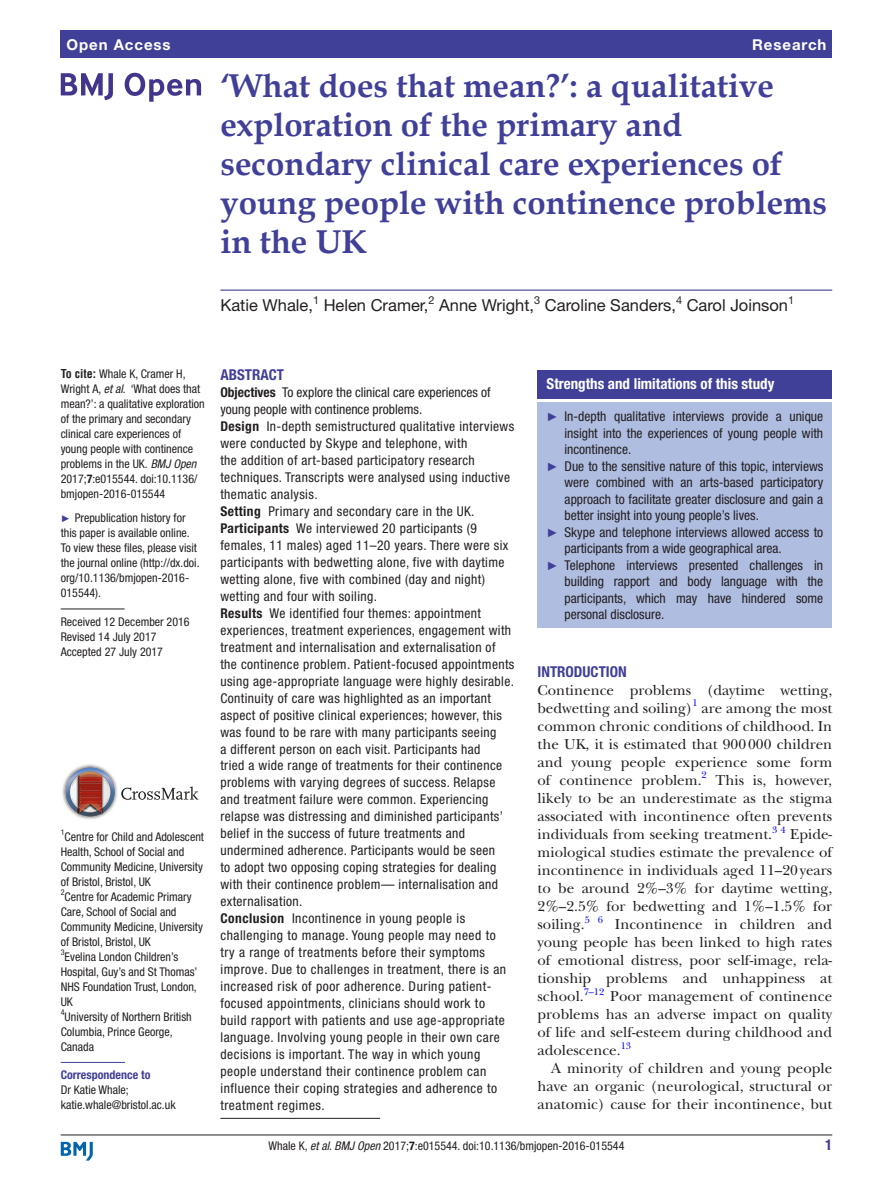
<style>
.page{position:relative;width:893px;height:1191px;background:#fff}
.page>*{position:absolute;margin:0;border:0;box-sizing:border-box;transform-origin:0 0}
.t1{font:700 33px/39px "Book Antiqua";color:#414099}
.t2{font:16.5px "Helvetica Neue LT Std";color:#231f20}
.t3{font:15px/18px "New Baskerville";color:#231f20;text-align:justify}
.t4{font:700 condensed 15px "Helvetica Neue LT Std";color:#fff}
.t5{font:700 condensed 15px "Helvetica Neue LT Std";color:#414099}
.t6{font:700 15px "Helvetica Neue LT Std";letter-spacing:.065em;color:#fff}
.t7{font:condensed 13.5px/17px "Helvetica Neue LT Std";letter-spacing:.03em;color:#231f20}
.t8{font:condensed 13.5px "Helvetica Neue LT Std";color:#231f20}
.t9{font:condensed 12px/15px "Helvetica Neue LT Std";color:#231f20}
.t10{font:700 condensed 12px "Helvetica Neue LT Std";color:#414099}
.t11{font:10.95px "Helvetica Neue LT Std";color:#231f20}
.t12{font:9.9px "New Baskerville";color:#00f}
.t13{font:condensed 7.95px "Helvetica Neue LT Std";color:#231f20}
.s1{font-family:"Helvetica LT Std";font-weight:700}
.s2{font-style:italic}
.s3{font-weight:700}
.s4{font-family:"Arial";font-stretch:normal;font-size:9.75px;color:#414099}
.s5{font-family:"Arial";font-stretch:normal;font-size:12px;color:#414099}
</style>
<div class="page">
<hr style="left:61px;top:1134px;width:771px;height:1px;background:#231f20">
<svg style="left:61px;top:1141px;width:32px;height:19px"></svg>
<div style="left:61px;top:31px;width:771px;height:27px;background:#414099"></div>
<hr style="left:220px;top:1118px;width:160px;height:1px;background:#231f20">
<hr style="left:220px;top:289px;width:612px;height:2px;background:#414099">
<hr style="left:61px;top:608px;width:64px;height:1px;background:#231f20">
<hr style="left:61px;top:1062px;width:64px;height:1px;background:#414099">
<svg style="left:61px;top:73px;width:52px;height:27px"></svg>
<svg style="left:125px;top:73px;width:76px;height:29px"></svg>
<img style="left:62px;top:764px;width:55px;height:55px">
<svg style="left:66px;top:767px;width:49px;height:49px;background:#a78588"></svg>
<svg style="left:121px;top:786px;width:78px;height:13px"></svg>
<div style="left:538px;top:370px;width:294px;height:28px;background:#414099"></div>
<div style="left:538px;top:402px;width:294px;height:226px;background:#afbde1"></div>
<p class="t6" style="left:66px;top:35px;width:106px">Open Access</p>
<p class="t6" style="left:752px;top:35px;width:76px">Research</p>
<h1 class="t1" style="left:220px;top:66px;width:608px">‘What does that mean?’: a qualitative exploration of the primary and secondary clinical care experiences of young people with continence problems in the UK</h1>
<p class="t2" style="left:220px;top:296px;width:94px">Katie Whale,</p>
<p class="t11" style="left:313px;top:293px;width:8px">1</p>
<p class="t2" style="left:324px;top:296px;width:106px">Helen Cramer,</p>
<p class="t11" style="left:428px;top:293px;width:8px">2</p>
<p class="t2" style="left:439px;top:296px;width:97px">Anne Wright,</p>
<p class="t11" style="left:534px;top:293px;width:8px">3</p>
<p class="t2" style="left:545px;top:296px;width:133px">Caroline Sanders,</p>
<p class="t11" style="left:676px;top:293px;width:8px">4</p>
<p class="t2" style="left:687px;top:296px;width:103px">Carol Joinson</p>
<p class="t11" style="left:788px;top:293px;width:8px">1</p>
<p class="t9" style="left:61px;top:366px;width:146px"><span class="s1">To cite:</span> Whale K, Cramer H,<br>Wright A, <span class="s2">et al</span>. ‘What does that mean?’: a qualitative exploration of the primary and secondary clinical care experiences of young people with continence problems in the UK. <span class="s2">BMJ Open<br></span>2017;<span class="s3">7</span>:e015544. doi:10.1136/ bmjopen-2016-015544</p>
<p class="t9" style="left:61px;top:510px;width:140px"><span class="s4">►</span> Prepublication history for this paper is available online.<br>To view these files, please visit the journal online (http://dx.doi. org/10.1136/bmjopen-2016-<br>015544).</p>
<p class="t9" style="left:61px;top:614px;width:130px">Received 12 December 2016<br>Revised 14 July 2017<br>Accepted 27 July 2017</p>
<p class="t13" style="left:61px;top:828px;width:5px">1</p>
<p class="t9" style="left:61px;top:829px;width:145px;text-indent:4px">Centre for Child and Adolescent<br>Health, School of Social and<br>Community Medicine, University of Bristol, Bristol, UK</p>
<p class="t13" style="left:61px;top:888px;width:5px">2</p>
<p class="t9" style="left:61px;top:889px;width:144px;text-indent:4px">Centre for Academic Primary<br>Care, School of Social and<br>Community Medicine, University of Bristol, Bristol, UK</p>
<p class="t13" style="left:61px;top:948px;width:5px">3</p>
<p class="t9" style="left:61px;top:949px;width:138px;text-indent:4px">Evelina London Children’s<br>Hospital, Guy’s and St Thomas’<br>NHS Foundation Trust, London,<br>UK<br><sup>4</sup>University of Northern British<br>Columbia, Prince George,<br>Canada</p>
<p class="t10" style="left:61px;top:1067px;width:91px">Correspondence to</p>
<p class="t9" style="left:61px;top:1082px;width:116px">Dr Katie Whale; katie.whale@bristol.ac.uk</p>
<p class="t5" style="left:220px;top:366px;width:65px">Abstract</p>
<p class="t7" style="left:220px;top:384px;width:296px"><span class="s3">Objectives</span> To explore the clinical care experiences of young people with continence problems.<br><span class="s3">Design</span> In-depth semistructured qualitative interviews were conducted by Skype and telephone, with<br>the addition of art-based participatory research techniques. Transcripts were analysed using inductive thematic analysis.<br><span class="s3">Setting</span> Primary and secondary care in the UK.<br><span class="s3">Participants</span> We interviewed 20 participants (9 females, 11 males) aged 11–20 years. There were six participants with bedwetting alone, five with daytime wetting alone, five with combined (day and night) wetting and four with soiling.<br><span class="s3">Results</span> We identified four themes: appointment experiences, treatment experiences, engagement with treatment and internalisation and externalisation of the continence problem. Patient-focused appointments using age-appropriate language were highly desirable.<br>Continuity of care was highlighted as an important aspect of positive clinical experiences; however, this was found to be rare with many participants seeing<br>a different person on each visit. Participants had<br>tried a wide range of treatments for their continence problems with varying degrees of success. Relapse and treatment failure were common. Experiencing relapse was distressing and diminished participants’ belief in the success of future treatments and undermined adherence. Participants would be seen<br>to adopt two opposing coping strategies for dealing with their continence problem— internalisation and externalisation.<br><span class="s3">Conclusion</span> Incontinence in young people is challenging to manage. Young people may need to<br>try a range of treatments before their symptoms improve. Due to challenges in treatment, there is an increased risk of poor adherence. During patient&shy;focused appointments, clinicians should work to build rapport with patients and use age-appropriate language. Involving young people in their own care decisions is important. The way in which young people understand their continence problem can influence their coping strategies and adherence to treatment regimes.</p>
<p class="t4" style="left:547px;top:375px;width:229px">Strengths and limitations of this study</p>
<p class="t8" style="left:547px;top:408px;width:278px"><span class="s5">►</span> In-depth qualitative interviews provide a unique</p>
<p class="t8" style="left:565px;top:425px;width:260px">insight into the experiences of young people with</p>
<p class="t8" style="left:565px;top:441px;width:68px">incontinence.</p>
<p class="t8" style="left:547px;top:458px;width:278px"><span class="s5">►</span> Due to the sensitive nature of this topic, interviews</p>
<p class="t8" style="left:565px;top:474px;width:260px">were combined with an arts-based participatory</p>
<p class="t8" style="left:565px;top:491px;width:260px">approach to facilitate greater disclosure and gain a</p>
<p class="t8" style="left:565px;top:507px;width:196px">better insight into young people’s lives.</p>
<p class="t8" style="left:547px;top:524px;width:278px"><span class="s5">►</span> Skype and telephone interviews allowed access to</p>
<p class="t8" style="left:565px;top:540px;width:219px">participants from a wide geographical area.</p>
<p class="t8" style="left:547px;top:557px;width:278px"><span class="s5">►</span> Telephone interviews presented challenges in</p>
<p class="t8" style="left:565px;top:573px;width:260px">building rapport and body language with the</p>
<p class="t8" style="left:565px;top:590px;width:260px">participants, which may have hindered some</p>
<p class="t8" style="left:565px;top:606px;width:101px">personal disclosure.</p>
<p class="t5" style="left:538px;top:663px;width:91px">Introduction</p>
<p class="t3" style="left:538px;top:681px;width:296px">Continence problems (daytime wetting, bedwetting and soiling)</p>
<p class="t12" style="left:692px;top:697px;width:7px">1</p>
<p class="t3" style="left:538px;top:699px;width:296px;text-indent:164px">are among the most common chronic conditions of childhood. In the UK, it is estimated that 900000 children and young people experience some form of continence problem.</p>
<p class="t12" style="left:702px;top:769px;width:7px">2</p>
<p class="t3" style="left:538px;top:771px;width:296px;text-indent:178px">This is, however, likely to be an underestimate as the stigma associated with incontinence often prevents individuals from seeking treatment.</p>
<p class="t12" style="left:772px;top:823px;width:15px">3 4</p>
<p class="t3" style="left:538px;top:825px;width:296px;text-indent:253px">Epide&shy;miological studies estimate the prevalence of incontinence in individuals aged 11–20years to be around 2%–3% for daytime wetting, 2%–2.5% for bedwetting and 1%–1.5% for soiling.</p>
<p class="t12" style="left:585px;top:913px;width:20px">5 6</p>
<p class="t3" style="left:538px;top:915px;width:296px;text-indent:77px">Incontinence in children and young people has been linked to high rates of emotional distress, poor self-image, rela&shy;tionship problems and unhappiness at school.</p>
<p class="t12" style="left:584px;top:985px;width:22px">7–12</p>
<p class="t3" style="left:538px;top:987px;width:296px;text-indent:73px">Poor management of continence problems has an adverse impact on quality of life and self-esteem during childhood and adolescence.</p>
<p class="t12" style="left:621px;top:1039px;width:12px">13</p>
<p class="t3" style="left:538px;top:1059px;width:296px;text-indent:14px">A minority of children and young people have an organic (neurological, structural or anatomic) cause for their incontinence, but</p>
<p class="t9" style="left:269px;top:1137px;width:357px">Whale K, <span class="s2">et al</span>. <span class="s2">BMJ Open</span> 2017;<span class="s3">7</span>:e015544. doi:10.1136/bmjopen-2016-015544</p>
<p class="t5" style="left:825px;top:1135px;width:9px">1</p>
</div>
